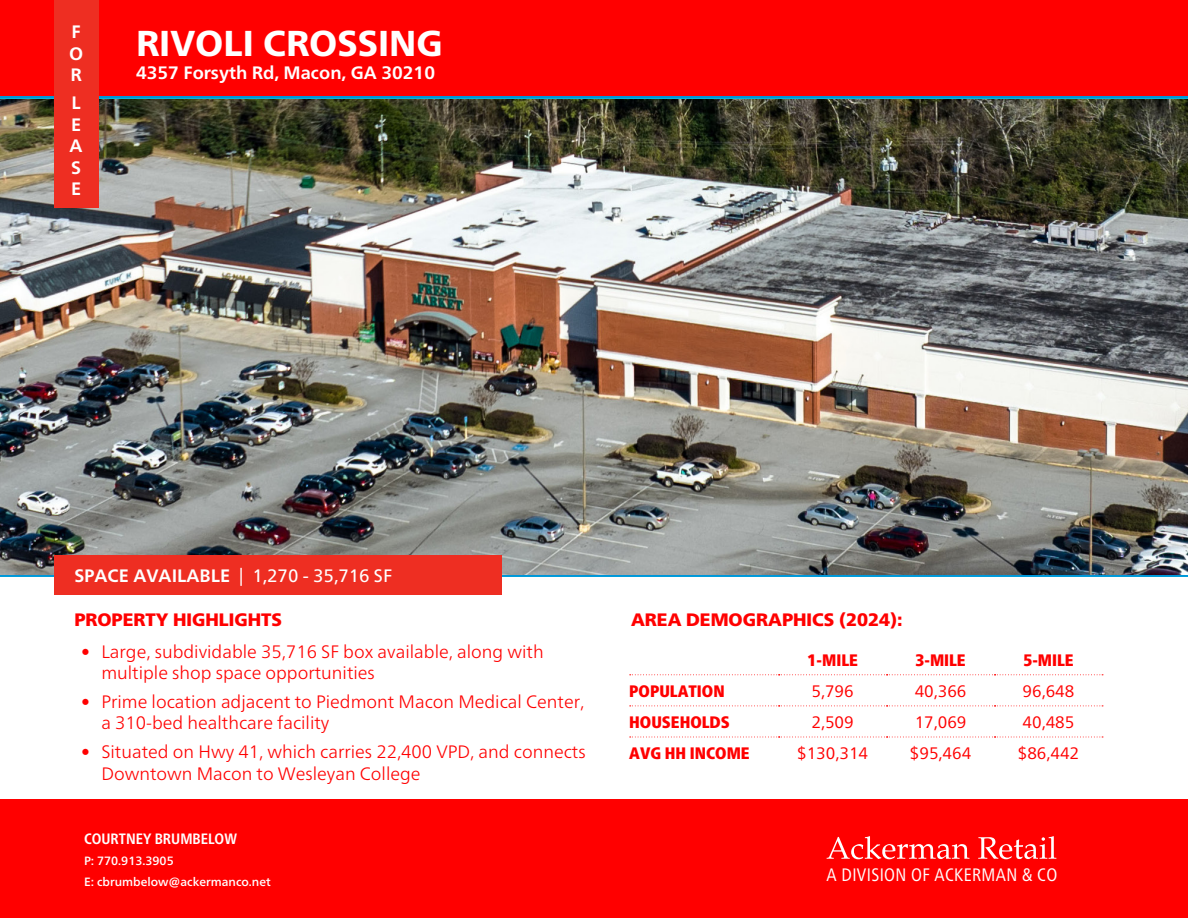
<style>
.page{position:relative;width:1188px;height:918px;background:#fff}
.page>*{position:absolute;margin:0;border:0;box-sizing:border-box;transform-origin:0 0}
.t1{font:800 36px "Frutiger Neue LT";color:#fff}
.t2{font:300 18px/21.6px "Frutiger Neue LT";color:#f00}
.t3{font:900 18px "Frutiger Neue LT";color:#f00}
.t4{font:700 18px/21.6px "Frutiger Neue LT";color:#fff}
.t5{font:18px "Frutiger Neue LT";color:#fff}
.t6{font:condensed 18px "Frutiger Neue LT";letter-spacing:.02em;color:#fff}
.t7{font:16.65px "Frutiger Neue LT";color:#f00}
.t8{font:900 condensed 16.65px "Frutiger Neue LT";color:#f00}
.t9{font:700 condensed 15px "Frutiger Neue LT";color:#fff}
.t10{font:500 12px/21px "Frutiger Neue LT";color:#fff}
.s1{font-weight:700}
</style>
<div class="page">
<div style="left:0;top:799px;width:1188px;height:119px;background:#f00"></div>
<svg style="left:827px;top:836px;width:142px;height:23px"></svg>
<svg style="left:978px;top:836px;width:78px;height:23px"></svg>
<img style="left:0;top:98px;width:1188px;height:478px">
<svg style="left:630px;top:674px;width:473px;height:1px"></svg>
<svg style="left:630px;top:705px;width:473px;height:1px"></svg>
<svg style="left:630px;top:737px;width:473px;height:1px"></svg>
<div style="left:54px;top:555px;width:448px;height:40px;background:#ee2e22"></div>
<div style="left:0;top:0;width:1188px;height:97px;background:#f00"></div>
<div style="left:54px;top:0;width:44px;height:208px;background:#ee2e22"></div>
<p class="t4" style="left:69px;top:22px;width:16px">F<br>O<br>R</p>
<p class="t4" style="left:70px;top:93px;width:15px;text-align:justify">L E A S E</p>
<h1 class="t1" style="left:136px;top:22px;width:308px">RIVOLI CROSSING</h1>
<p class="t4" style="left:136px;top:64px;width:300px">4357 Forsyth Rd, Macon, GA 30210</p>
<p class="t5" style="left:74px;top:568px;width:319px"><span class="s1">SPACE AVAILABLE</span> | 1,270 - 35,716 SF</p>
<p class="t3" style="left:74px;top:612px;width:209px">PROPERTY HIGHLIGHTS</p>
<p class="t2" style="left:101px;top:642px;width:444px;text-indent:-20px">• Large, subdividable 35,716 SF box available, along with multiple shop space opportunities</p>
<p class="t2" style="left:101px;top:692px;width:484px;text-indent:-20px">• Prime location adjacent to Piedmont Macon Medical Center, a 310-bed healthcare facility</p>
<p class="t2" style="left:101px;top:742px;width:486px;text-indent:-20px">• Situated on Hwy 41, which carries 22,400 VPD, and connects<br>Downtown Macon to Wesleyan College</p>
<p class="t9" style="left:84px;top:830px;width:154px">COURTNEY BRUMBELOW</p>
<p class="t10" style="left:84px;top:850px;width:188px">P: 770.913.3905<br>E: cbrumbelow@ackermanco.net</p>
<p class="t3" style="left:631px;top:612px;width:273px">AREA DEMOGRAPHICS (2024):</p>
<p class="t8" style="left:808px;top:650px;width:52px">1-MILE</p>
<p class="t8" style="left:916px;top:650px;width:52px">3-MILE</p>
<p class="t8" style="left:1023px;top:650px;width:52px">5-MILE</p>
<p class="t8" style="left:629px;top:682px;width:97px">POPULATION</p>
<p class="t7" style="left:812px;top:684px;width:44px">5,796</p>
<p class="t7" style="left:915px;top:684px;width:53px">40,366</p>
<p class="t7" style="left:1023px;top:684px;width:53px">96,648</p>
<p class="t8" style="left:629px;top:713px;width:102px">HOUSEHOLDS</p>
<p class="t7" style="left:812px;top:715px;width:44px">2,509</p>
<p class="t7" style="left:915px;top:715px;width:53px">17,069</p>
<p class="t7" style="left:1023px;top:715px;width:53px">40,485</p>
<p class="t8" style="left:629px;top:744px;width:122px">AVG HH INCOME</p>
<p class="t7" style="left:797px;top:746px;width:73px">$130,314</p>
<p class="t7" style="left:910px;top:746px;width:63px">$95,464</p>
<p class="t7" style="left:1018px;top:746px;width:63px">$86,442</p>
<p class="t6" style="left:827px;top:864px;width:232px">A DIVISION OF ACKERMAN &amp; CO</p>
</div>
